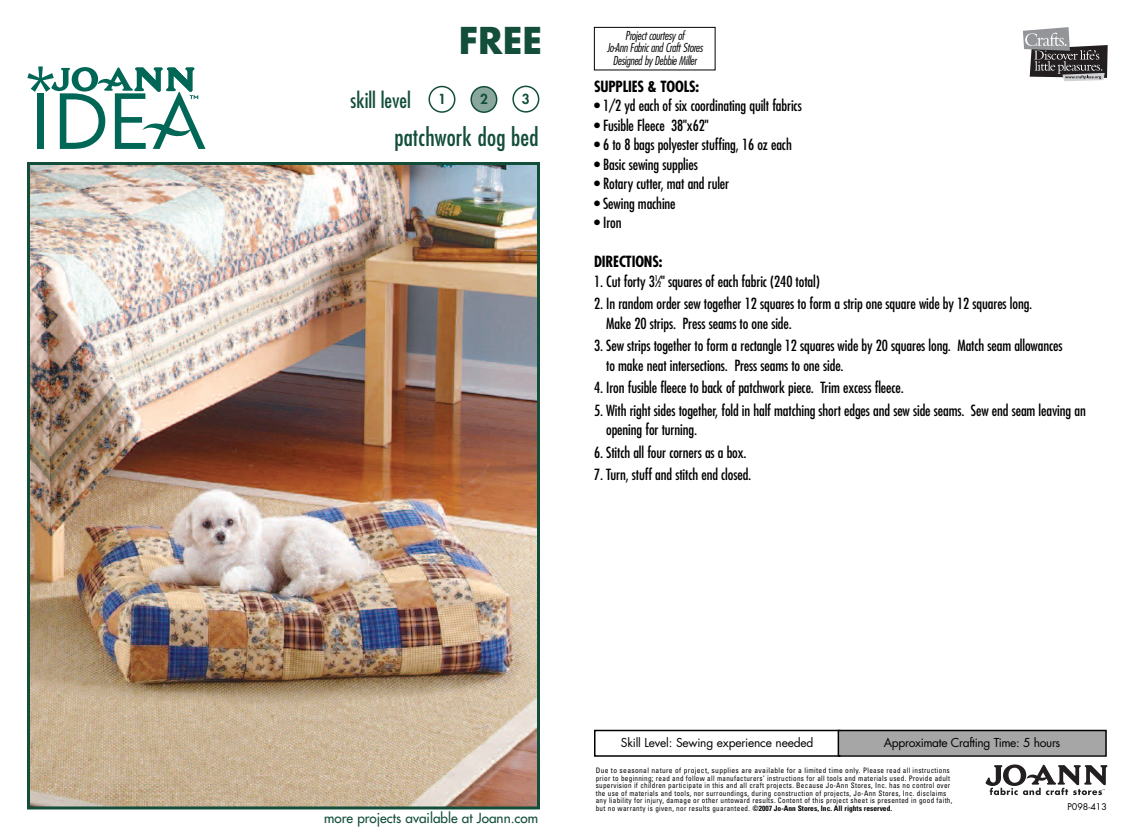
<style>
.page{position:relative;width:1134px;height:837px;background:#fff}
.page>*{position:absolute;margin:0;border:0;box-sizing:border-box;transform-origin:0 0}
.t1{font:700 36px "Futura";color:#134e3a}
.t2{font:condensed 24px "Futura";letter-spacing:.01em;color:#134e3a}
.t3{font:condensed 21px "Futura";color:#134e3a}
.t4{font:condensed 15px/19.5px "Futura";letter-spacing:-.01em;color:#000}
.t5{font:700 condensed 15px "Futura";letter-spacing:-.01em;color:#000}
.t6{font:13.5px "Futura";color:#134e3a}
.t7{font:800 13.5px "Futura";color:#134e3a}
.t8{font:italic 300 condensed 12px/12.5px "Futura";letter-spacing:-.02em;color:#000;text-align:center}
.t9{font:12px "Futura";letter-spacing:-.02em;color:#000}
.t10{font:9px "Futura";color:#000}
.t11{font:condensed 7.5px/7.5px "Univers";letter-spacing:.045em;color:#000}
.s1{font-size:7.5px}
.s2{font-weight:700}
</style>
<div class="page">
<div style="left:594px;top:730px;width:246px;height:27px;border:2px solid #000"></div>
<div style="left:839px;top:731px;width:266px;height:24px;background:#a6a6a6"></div>
<div style="left:838px;top:730px;width:269px;height:27px;border:2px solid #000"></div>
<svg style="left:1023px;top:27px;width:85px;height:54px"></svg>
<div style="left:594px;top:27px;width:122px;height:43px;border:1px solid #000"></div>
<svg style="left:986px;top:764px;width:121px;height:31px"></svg>
<img style="left:31px;top:166px;width:505px;height:639px">
<div style="left:27px;top:162px;width:513px;height:647px;border:3px solid #134e3a"></div>
<svg style="left:27px;top:66px;width:179px;height:83px"></svg>
<svg style="left:512px;top:86px;width:27px;height:27px"></svg>
<svg style="left:470px;top:86px;width:27px;height:27px"></svg>
<svg style="left:428px;top:86px;width:27px;height:27px"></svg>
<h1 class="t1" style="left:459px;top:24px;width:85px">FREE</h1>
<h3 class="t3" style="left:351px;top:91px;width:62px">skill level</h3>
<p class="t7" style="left:438px;top:93px;width:9px">1</p>
<p class="t7" style="left:480px;top:93px;width:9px">2</p>
<p class="t7" style="left:522px;top:93px;width:9px">3</p>
<h2 class="t2" style="left:394px;top:126px;width:146px">patchwork dog bed</h2>
<p class="t8" style="left:607px;top:30px;width:98px">Project courtesy of<br>Jo-Ann Fabric and Craft Stores<br>Designed by Debbie Miller</p>
<p class="t5" style="left:594px;top:79px;width:107px">SUPPLIES &amp; TOOLS:</p>
<p class="t4" style="left:594px;top:97px;width:209px">• 1/2 yd each of six coordinating quilt fabrics</p>
<p class="t4" style="left:594px;top:116px;width:116px">• Fusible Fleece 38"x62"</p>
<p class="t4" style="left:594px;top:136px;width:199px">• 6 to 8 bags polyester stuffing, 16 oz each</p>
<p class="t4" style="left:594px;top:155px;width:105px">• Basic sewing supplies</p>
<p class="t4" style="left:594px;top:175px;width:137px">• Rotary cutter, mat and ruler</p>
<p class="t4" style="left:594px;top:194px;width:83px">• Sewing machine</p>
<p class="t4" style="left:594px;top:214px;width:29px">• Iron</p>
<p class="t5" style="left:594px;top:255px;width:70px">DIRECTIONS:</p>
<p class="t4" style="left:594px;top:272px;width:227px">1. Cut forty 3<sup>1</sup>⁄<span class="s1">2</span>" squares of each fabric (240 total)</p>
<p class="t4" style="left:606px;top:295px;width:428px;text-indent:-12px">2. In random order sew together 12 squares to form a strip one square wide by 12 squares long.<br>Make 20 strips. Press seams to one side.</p>
<p class="t4" style="left:606px;top:337px;width:458px;text-indent:-12px">3. Sew strips together to form a rectangle 12 squares wide by 20 squares long. Match seam allowances to make neat intersections. Press seams to one side.</p>
<p class="t4" style="left:594px;top:379px;width:312px">4. Iron fusible fleece to back of patchwork piece. Trim excess fleece.</p>
<p class="t4" style="left:606px;top:401px;width:481px;text-indent:-12px">5. With right sides together, fold in half matching short edges and sew side seams. Sew end seam leaving an opening for turning.</p>
<p class="t4" style="left:594px;top:443px;width:154px">6. Stitch all four corners as a box.</p>
<p class="t4" style="left:594px;top:466px;width:159px">7. Turn, stuff and stitch end closed.</p>
<p class="t6" style="left:324px;top:812px;width:216px">more projects available at Joann.com</p>
<p class="t9" style="left:621px;top:737px;width:194px">Skill Level: Sewing experience needed</p>
<p class="t9" style="left:884px;top:737px;width:178px">Approximate Crafting Time: 5 hours</p>
<p class="t11" style="left:596px;top:767px;width:358px">Due to seasonal nature of project, supplies are available for a limited time only. Please read all instructions prior to beginning; read and follow all manufacturers’ instructions for all tools and materials used. Provide adult supervision if children participate in this and all craft projects. Because Jo-Ann Stores, Inc. has no control over the use of materials and tools, nor surroundings, during construction of projects, Jo-Ann Stores, Inc. disclaims any liability for injury, damage or other untoward results. Content of this project sheet is presented in good faith, but no warranty is given, nor results guaranteed. <span class="s2">©2007 Jo-Ann Stores, Inc. All rights reserved.</span></p>
<p class="t10" style="left:1067px;top:802px;width:41px">P098-413</p>
</div>
